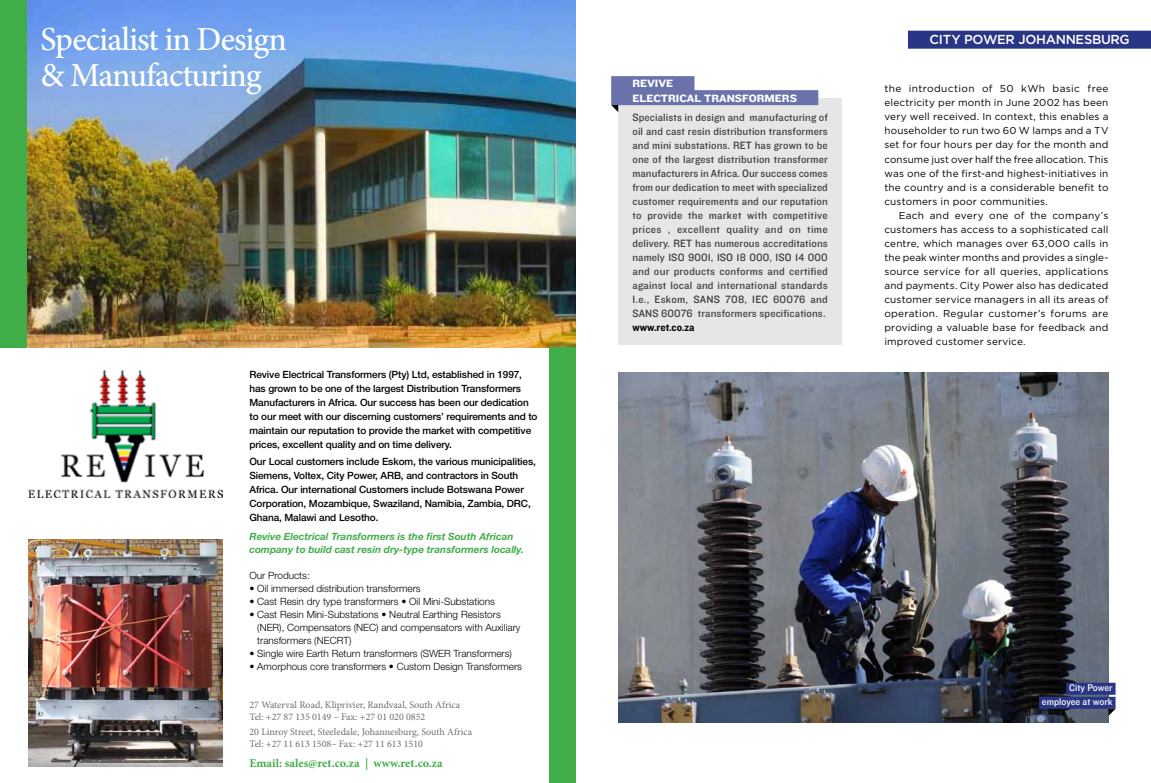
<style>
.page{position:relative;width:1151px;height:783px;background:#fff}
.page>*{position:absolute;margin:0;border:0;box-sizing:border-box;transform-origin:0 0}
.t1{font:500 33.6px/36px "Minion Pro";letter-spacing:-.03em;color:#fff}
.t2{font:500 13px "Gotham";letter-spacing:-.02em;color:#fff}
.t3{font:700 12px "Minion Pro";letter-spacing:.005em;color:#41ad49}
.t4{font:11px/14px "Knockout HTF31 Junior Middlewt";letter-spacing:.01em;color:#414042;text-align:justify}
.t5{font:11px/14px "Knockout HTF52 Cruiserweight";color:#fff}
.t6{font:11px "Knockout HTF51 Middleweight";color:#000}
.t7{font:10px/14px "Gotham";letter-spacing:.015em;color:#000;text-align:justify}
.t8{font:500 10px/14px "Helvetica Neue LT Std";letter-spacing:-.01em;color:#000}
.t9{font:300 10px/13px "Helvetica Neue LT Std";color:#000}
.t10{font:10px/12px "Minion Pro";color:#6d6e71}
.t11{font:italic 700 10px/13px "Helvetica Neue LT Std";color:#41ad49}
.t12{font:10px/14px "Knockout HTF31 Junior Middlewt";color:#fff;text-align:right}
</style>
<div class="page">
<img style="left:618px;top:372px;width:490px;height:350px">
<div style="left:1066px;top:682px;width:49px;height:12px;background:#293685"></div>
<div style="left:1039px;top:696px;width:76px;height:12px;background:#293685"></div>
<svg style="left:1108px;top:708px;width:7px;height:7px"></svg>
<div style="left:908px;top:31px;width:243px;height:18px;background:#293685"></div>
<div style="left:618px;top:98px;width:224px;height:247px;background:#e6e6e6"></div>
<div style="left:611px;top:76px;width:83px;height:15px;background:#6972aa"></div>
<div style="left:611px;top:90px;width:207px;height:15px;background:#6972aa"></div>
<svg style="left:611px;top:105px;width:7px;height:7px"></svg>
<img style="left:26px;top:0;width:549px;height:348px">
<img style="left:29px;top:370px;width:194px;height:127px">
<img style="left:29px;top:539px;width:194px;height:227px">
<div style="left:0;top:0;width:26px;height:348px;background:#41ad49"></div>
<div style="left:549px;top:347px;width:26px;height:435px;background:#41ad49"></div>
<h1 class="t1" style="left:41px;top:21px;width:248px">Specialist in Design &amp; Manufacturing</h1>
<p class="t8" style="left:249px;top:367px;width:290px">Revive Electrical Transformers (Pty) Ltd, established in 1997, has grown to be one of the largest Distribution Transformers Manufacturers in Africa. Our success has been our dedication to our meet with our discerning customers’ requirements and to maintain our reputation to provide the market with competitive prices, excellent quality and on time delivery.</p>
<p class="t8" style="left:249px;top:454px;width:288px">Our Local customers include Eskom, the various municipalities, Siemens, Voltex, City Power, ARB, and contractors in South Africa. Our international Customers include Botswana Power Corporation, Mozambique, Swaziland, Namibia, Zambia, DRC, Ghana, Malawi and Lesotho.</p>
<p class="t11" style="left:249px;top:529px;width:276px">Revive Electrical Transformers is the first South African company to build cast resin dry-type transformers locally.</p>
<p class="t9" style="left:249px;top:568px;width:62px">Our Products:</p>
<p class="t9" style="left:249px;top:581px;width:173px">• Oil immersed distribution transformers</p>
<p class="t9" style="left:249px;top:594px;width:247px">• Cast Resin dry type transformers • Oil Mini-Substations</p>
<p class="t9" style="left:257px;top:607px;width:265px;text-indent:-8px">• Cast Resin Mini-Substations • Neutral Earthing Resistors (NER), Compensators (NEC) and compensators with Auxiliary transformers (NECRT)</p>
<p class="t9" style="left:249px;top:646px;width:264px">• Single wire Earth Return transformers (SWER Transformers)</p>
<p class="t9" style="left:249px;top:659px;width:274px">• Amorphous core transformers • Custom Design Transformers</p>
<p class="t10" style="left:249px;top:698px;width:212px">27 Waterval Road, Kliprivier, Randvaal, South Africa<br>Tel: +27 87 135 0149 – Fax: +27 01 020 0852</p>
<p class="t10" style="left:249px;top:725px;width:224px">20 Linroy Street, Steeledale, Johannesburg, South Africa<br>Tel: +27 11 613 1508– Fax: +27 11 613 1510</p>
<p class="t3" style="left:249px;top:754px;width:195px">Email: sales@ret.co.za | www.ret.co.za</p>
<p class="t5" style="left:632px;top:77px;width:42px">REVIVE<br>ELECTR</p>
<p class="t5" style="left:676px;top:91px;width:115px">ICAL TRANSFORMERS</p>
<p class="t4" style="left:632px;top:110px;width:197px">Specialists in design and manufacturing of oil and cast resin distribution transformers and mini substations. RET has grown to be one of the largest distribution transformer manufacturers in Africa. Our success comes from our dedication to meet with specialized customer requirements and our reputation to provide the market with competitive prices , excellent quality and on time delivery. RET has numerous accreditations namely ISO 9001, ISO 18 000, ISO 14 000 and our products conforms and certified against local and international standards I.e., Eskom, SANS 708, IEC 60076 and SANS 60076 transformers specifications.</p>
<p class="t6" style="left:632px;top:321px;width:64px">www.ret.co.za</p>
<h2 class="t2" style="left:929px;top:31px;width:202px">CITY POWER JOHANNESBURG</h2>
<p class="t7" style="left:884px;top:82px;width:225px">the introduction of 50 kWh basic free electricity per month in June 2002 has been very well received. In context, this enables a householder to run two 60 W lamps and a TV set for four hours per day for the month and consume just over half the free allocation. This was one of the first-and highest-initiatives in the country and is a considerable benefit to customers in poor communities.</p>
<p class="t7" style="left:884px;top:208px;width:225px;text-indent:14px">Each and every one of the company’s customers has access to a sophisticated call centre, which manages over 63,000 calls in the peak winter months and provides a single&shy;source service for all queries, applications and payments. City Power also has dedicated customer service managers in all its areas of operation. Regular customer’s forums are providing a valuable base for feedback and improved customer service.</p>
<p class="t12" style="left:1042px;top:681px;width:72px">City Power employee at work</p>
</div>
